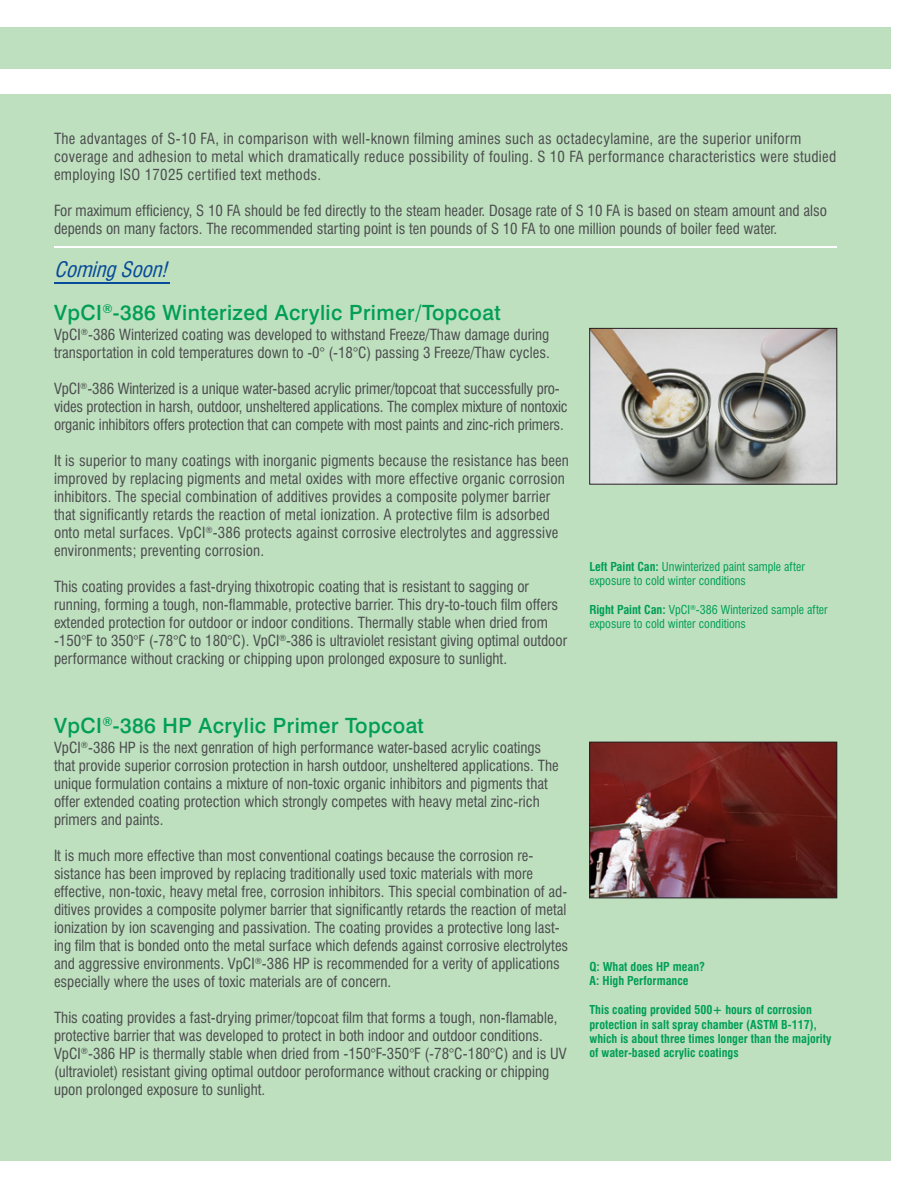
<style>
.page{position:relative;width:918px;height:1188px;background:#fff}
.page>*{position:absolute;margin:0;border:0;box-sizing:border-box;transform-origin:0 0}
.t1{font:500 21px "Swiss 721 BT";letter-spacing:.02em;color:#009e57}
.t2{font:italic condensed 20.85px "Swiss 721 BT";color:#084b99}
.t3{font:condensed 15px/18px "Swiss 721 BT";color:#4b4c4d}
.t4{font:condensed 15px/18px "Swiss 721 BT";letter-spacing:.02em;color:#4b4c4d}
.t5{font:700 condensed 12px/14.4px "Swiss 721 BT";color:#009e57}
.t6{font:condensed 12px/14.4px "Swiss 721 BT";color:#009e57}
.s1{font-weight:700}
</style>
<div class="page">
<div style="left:0;top:27px;width:891px;height:1134px;background:#bee0bf"></div>
<div style="left:0;top:69px;width:899px;height:25px;background:#fff"></div>
<img style="left:592px;top:744px;width:243px;height:152px">
<div style="left:590px;top:742px;width:247px;height:156px;border:1px solid #231f20"></div>
<img style="left:592px;top:330px;width:243px;height:152px">
<div style="left:590px;top:328px;width:247px;height:156px;border:1px solid #231f20"></div>
<hr style="left:54px;top:247px;width:783px;height:1px;background:#fff">
<hr style="left:54px;top:282px;width:116px;height:2px;background:#084b99">
<p class="t4" style="left:54px;top:129px;width:784px">The advantages of S-10 FA, in comparison with well-known filming amines such as octadecylamine, are the superior uniform coverage and adhesion to metal which dramatically reduce possibility of fouling. S 10 FA performance characteristics were studied employing ISO 17025 certified text methods.</p>
<p class="t3" style="left:54px;top:201px;width:774px">For maximum efficiency, S 10 FA should be fed directly to the steam header. Dosage rate of S 10 FA is based on steam amount and also depends on many factors. The recommended starting point is ten pounds of S 10 FA to one million pounds of boiler feed water.</p>
<p class="t2" style="left:54px;top:257px;width:121px">ComingSoon!</p>
<p class="t1" style="left:54px;top:299px;width:448px">VpCI<sup>®</sup>-386 Winterized Acrylic Primer/Topcoat</p>
<p class="t3" style="left:54px;top:325px;width:497px">VpCI<sup>®</sup>-386 Winterized coating was developed to withstand Freeze/Thaw damage during transportation in cold temperatures down to -0° (-18°C) passing 3 Freeze/Thaw cycles.</p>
<p class="t3" style="left:54px;top:379px;width:515px">VpCI<sup>®</sup>-386 Winterized is a unique water-based acrylic primer/topcoat that successfully pro&shy;vides protection in harsh, outdoor, unsheltered applications. The complex mixture of nontoxic organic inhibitors offers protection that can compete with most paints and zinc-rich primers.</p>
<p class="t3" style="left:54px;top:451px;width:516px">It is superior to many coatings with inorganic pigments because the resistance has been improved by replacing pigments and metal oxides with more effective organic corrosion inhibitors. The special combination of additives provides a composite polymer barrier that significantly retards the reaction of metal ionization. A protective film is adsorbed onto metal surfaces. VpCI<sup>®</sup>-386 protects against corrosive electrolytes and aggressive environments; preventing corrosion.</p>
<p class="t3" style="left:54px;top:577px;width:515px">This coating provides a fast-drying thixotropic coating that is resistant to sagging or running, forming a tough, non-flammable, protective barrier. This dry-to-touch film offers extended protection for outdoor or indoor conditions. Thermally stable when dried from -150°F to 350°F (-78°C to 180°C). VpCI<sup>®</sup>-386 is ultraviolet resistant giving optimal outdoor performance without cracking or chipping upon prolonged exposure to sunlight.</p>
<p class="t1" style="left:54px;top:713px;width:371px">VpCI<sup>®</sup>-386 HP Acrylic Primer Topcoat</p>
<p class="t3" style="left:54px;top:739px;width:506px">VpCI<sup>®</sup>-386 HP is the next genration of high performance water-based acrylic coatings that provide superior corrosion protection in harsh outdoor, unsheltered applications. The unique formulation contains a mixture of non-toxic organic inhibitors and pigments that offer extended coating protection which strongly competes with heavy metal zinc-rich primers and paints.</p>
<p class="t3" style="left:54px;top:847px;width:516px">It is much more effective than most conventional coatings because the corrosion re&shy;sistance has been improved by replacing traditionally used toxic materials with more effective, non-toxic, heavy metal free, corrosion inhibitors. This special combination of ad&shy;ditives provides a composite polymer barrier that significantly retards the reaction of metal ionization by ion scavenging and passivation. The coating provides a protective long last&shy;ing film that is bonded onto the metal surface which defends against corrosive electrolytes and aggressive environments. VpCI<sup>®</sup>-386 HP is recommended for a verity of applications especially where the uses of toxic materials are of concern.</p>
<p class="t3" style="left:54px;top:1009px;width:514px">This coating provides a fast-drying primer/topcoat film that forms a tough, non-flamable, protective barrier that was developed to protect in both indoor and outdoor conditions.<br>VpCI<sup>®</sup>-386 HP is thermally stable when dried from -150°F-350°F (-78°C-180°C) and is UV (ultraviolet) resistant giving optimal outdoor peroformance without cracking or chipping upon prolonged exposure to sunlight.</p>
<p class="t6" style="left:590px;top:559px;width:217px"><span class="s1">Left Paint Can:</span> Unwinterized paint sample after</p>
<p class="t6" style="left:590px;top:574px;width:158px">exposure to cold winter conditions</p>
<p class="t6" style="left:590px;top:602px;width:240px"><span class="s1">Right Paint Can:</span> VpCI<sup>®</sup>-386 Winterized sample after exposure to cold winter conditions</p>
<p class="t5" style="left:590px;top:959px;width:117px">Q: What does HP mean?</p>
<p class="t5" style="left:590px;top:974px;width:100px">A: High Performance</p>
<p class="t5" style="left:590px;top:1003px;width:243px">This coating provided 500+ hours of corrosion protection in salt spray chamber (ASTM B-117), which is about three times longer than the majority of water-based acrylic coatings</p>
</div>
